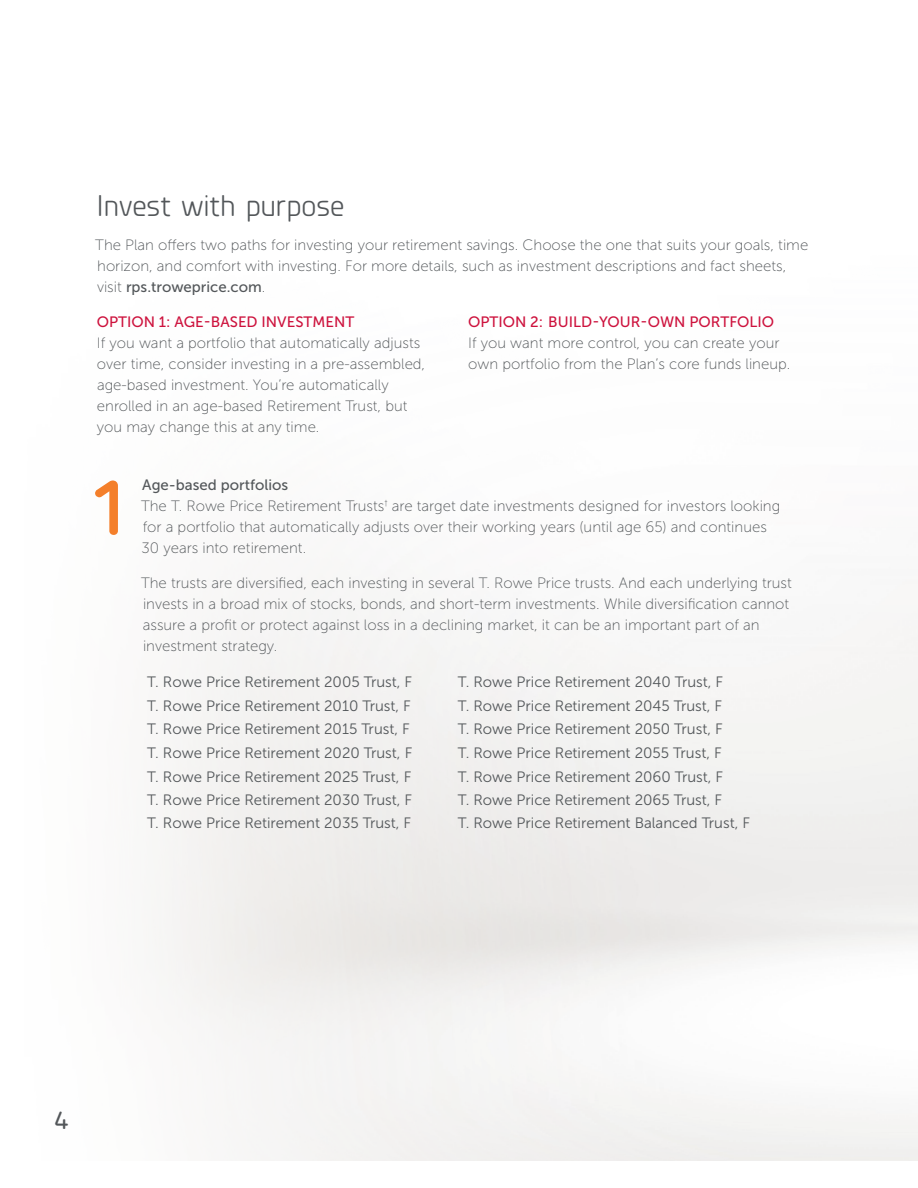
<style>
.page{position:relative;width:918px;height:1188px;background:#fff}
.page>*{position:absolute;margin:0;border:0;box-sizing:border-box;transform-origin:0 0}
.Intro_Copy{font:600 82.5px "Planer";color:#f47f2a}
.Intro_Copy-2{font:30px "Planer";color:#53575a}
.Intro_Copy-3{font:500 26.4px "Planer";color:#53575a}
.Intro_Copy-4{font:15px/21px "Museo Sans 100";color:#53575a}
.Intro_Copy-5{font:15px "Museo Sans 300";color:#53575a}
.Intro_Copy-6{font:15px "Museo Sans 500";color:#cd123d}
.Intro_Copy-7{font:15px "Museo Sans 500";color:#53575a}
.s1{font-family:"Museo Sans 500"}
</style>
<div class="page">
<p class="Intro_Copy-2" style="left:96px;top:186px;width:250px">Invest with purpose</p>
<p class="Intro_Copy-4" style="left:95px;top:235px;width:715px">The Plan offers two paths for investing your retirement savings. Choose the one that suits your goals, time horizon, and comfort with investing. For more details, such as investment descriptions and fact sheets, visit <span class="s1">rps.troweprice.com</span>.</p>
<p class="Intro_Copy-6" style="left:97px;top:313px;width:259px">OPTION 1: AGE-BASED INVESTMENT</p>
<p class="Intro_Copy-4" style="left:97px;top:332px;width:330px">If you want a portfolio that automatically adjusts over time, consider investing in a pre-assembled, age-based investment. You’re automatically enrolled in an age-based Retirement Trust, but you may change this at any time.</p>
<p class="Intro_Copy-6" style="left:468px;top:313px;width:308px">OPTION 2: BUILD-YOUR-OWN PORTFOLIO</p>
<p class="Intro_Copy-4" style="left:468px;top:332px;width:324px">If you want more control, you can create your own portfolio from the Plan’s core funds lineup.</p>
<p class="Intro_Copy" style="left:92px;top:448px;width:31px">1</p>
<p class="Intro_Copy-7" style="left:142px;top:477px;width:148px">Age-based portfolios</p>
<p class="Intro_Copy-4" style="left:141px;top:496px;width:641px">The T. Rowe Price Retirement Trusts<sup>†</sup> are target date investments designed for investors looking for a portfolio that automatically adjusts over their working years (until age 65) and continues<br>30 years into retirement.</p>
<p class="Intro_Copy-4" style="left:141px;top:572px;width:652px">The trusts are diversified, each investing in several T. Rowe Price trusts. And each underlying trust invests in a broad mix of stocks, bonds, and short-term investments. While diversification cannot assure a profit or protect against loss in a declining market, it can be an important part of an investment strategy.</p>
<p class="Intro_Copy-5" style="left:147px;top:674px;width:266px">T. Rowe Price Retirement 2005 Trust, F</p>
<p class="Intro_Copy-5" style="left:458px;top:674px;width:267px">T. Rowe Price Retirement 2040 Trust, F</p>
<p class="Intro_Copy-5" style="left:147px;top:697px;width:265px">T. Rowe Price Retirement 2010 Trust, F</p>
<p class="Intro_Copy-5" style="left:458px;top:697px;width:266px">T. Rowe Price Retirement 2045 Trust, F</p>
<p class="Intro_Copy-5" style="left:147px;top:721px;width:264px">T. Rowe Price Retirement 2015 Trust, F</p>
<p class="Intro_Copy-5" style="left:458px;top:721px;width:266px">T. Rowe Price Retirement 2050 Trust, F</p>
<p class="Intro_Copy-5" style="left:147px;top:745px;width:267px">T. Rowe Price Retirement 2020 Trust, F</p>
<p class="Intro_Copy-5" style="left:458px;top:745px;width:265px">T. Rowe Price Retirement 2055 Trust, F</p>
<p class="Intro_Copy-5" style="left:147px;top:768px;width:266px">T. Rowe Price Retirement 2025 Trust, F</p>
<p class="Intro_Copy-5" style="left:458px;top:768px;width:267px">T. Rowe Price Retirement 2060 Trust, F</p>
<p class="Intro_Copy-5" style="left:147px;top:792px;width:267px">T. Rowe Price Retirement 2030 Trust, F</p>
<p class="Intro_Copy-5" style="left:458px;top:792px;width:266px">T. Rowe Price Retirement 2065 Trust, F</p>
<p class="Intro_Copy-5" style="left:147px;top:815px;width:266px">T. Rowe Price Retirement 2035 Trust, F</p>
<p class="Intro_Copy-5" style="left:458px;top:815px;width:294px">T. Rowe Price Retirement Balanced Trust, F</p>
<p class="Intro_Copy-3" style="left:54px;top:1102px;width:17px">4</p>
</div>
